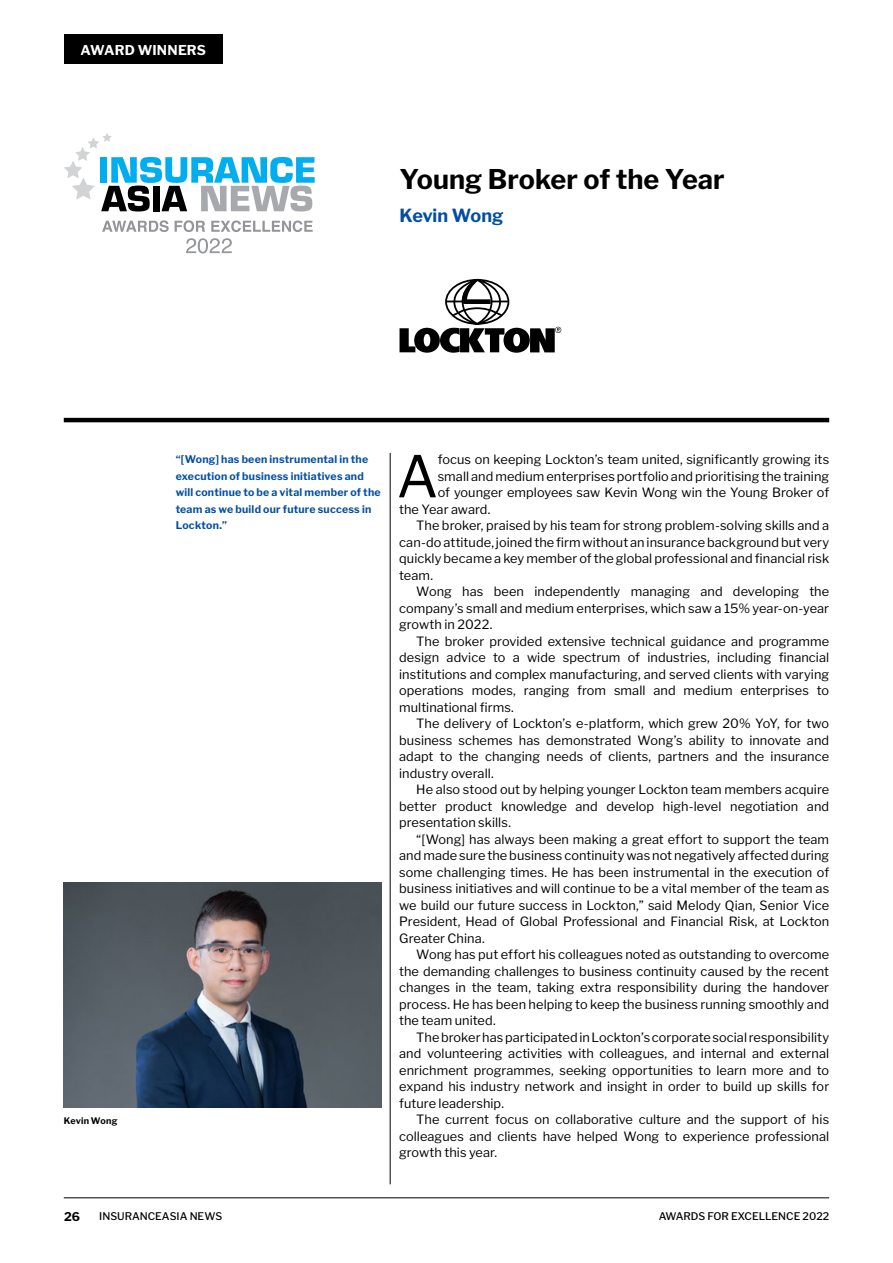
<style>
.page{position:relative;width:893px;height:1263px;background:#fff}
.page>*{position:absolute;margin:0;border:0;box-sizing:border-box;transform-origin:0 0}
.t1{font:57.15px "Libre Franklin";color:#000}
.t2{font:700 27px "Libre Franklin";color:#000}
.t3{font:700 18px "Libre Franklin";letter-spacing:-.005em;color:#034ea2}
.t4{font:700 13.5px "Libre Franklin";letter-spacing:.01em;color:#fff}
.t5{font:12.75px "Libre Franklin";letter-spacing:.005em;color:#000}
.t6{font:700 12px "Libre Franklin";color:#000}
.t7{font:700 10.5px/16.5px "Libre Franklin";letter-spacing:.025em;color:#034ea2}
.t8{font:500 10.5px "Libre Franklin";color:#000}
.t9{font:700 9px "Libre Franklin";letter-spacing:.02em;color:#000}
</style>
<div class="page">
<hr style="left:64px;top:1197px;width:765px;height:1px;background:#000">
<div style="left:64px;top:34px;width:159px;height:30px;background:#000"></div>
<hr style="left:64px;top:418px;width:765px;height:4px;background:#000">
<hr style="left:390px;top:453px;width:1px;height:731px;background:#000">
<svg style="left:400px;top:279px;width:161px;height:74px"></svg>
<svg style="left:186px;top:238px;width:46px;height:15px"></svg>
<svg style="left:64px;top:133px;width:251px;height:78px"></svg>
<svg style="left:102px;top:220px;width:67px;height:12px"></svg>
<svg style="left:175px;top:220px;width:30px;height:12px"></svg>
<svg style="left:211px;top:220px;width:102px;height:12px"></svg>
<img style="left:64px;top:883px;width:318px;height:225px">
<p class="t4" style="left:81px;top:42px;width:127px">AWARD WINNERS</p>
<h2 class="t2" style="left:400px;top:163px;width:327px">Young Broker of the Year</h2>
<h3 class="t3" style="left:400px;top:205px;width:105px">Kevin Wong</h3>
<p class="t9" style="left:64px;top:1115px;width:55px">Kevin Wong</p>
<p class="t7" style="left:176px;top:451px;width:206px">“[Wong] has been instrumental in the execution of business initiatives and will continue to be a vital member of the team as we build our future success in<br>Lockton.”</p>
<h1 class="t1" style="left:397px;top:442px;width:43px">A</h1>
<p class="t5" style="left:438px;top:452px;width:393px">focus on keeping Lockton’s team united, significantly growing its</p>
<p class="t5" style="left:438px;top:468px;width:393px">small and medium enterprises portfolio and prioritising the training</p>
<p class="t5" style="left:438px;top:485px;width:393px">of younger employees saw Kevin Wong win the Young Broker of</p>
<p class="t5" style="left:399px;top:501px;width:93px">the Year award.</p>
<p class="t5" style="left:416px;top:518px;width:414px">The broker, praised by his team for strong problem-solving skills and a</p>
<p class="t5" style="left:399px;top:534px;width:431px">can-do attitude, joined the firm without an insurance background but very</p>
<p class="t5" style="left:399px;top:551px;width:431px">quickly became a key member of the global professional and financial risk</p>
<p class="t5" style="left:399px;top:567px;width:35px">team.</p>
<p class="t5" style="left:416px;top:584px;width:414px">Wong has been independently managing and developing the</p>
<p class="t5" style="left:399px;top:600px;width:431px">company’s small and medium enterprises, which saw a 15% year-on-year</p>
<p class="t5" style="left:399px;top:617px;width:95px">growth in 2022.</p>
<p class="t5" style="left:416px;top:633px;width:414px">The broker provided extensive technical guidance and programme</p>
<p class="t5" style="left:399px;top:650px;width:431px">design advice to a wide spectrum of industries, including financial</p>
<p class="t5" style="left:399px;top:666px;width:431px">institutions and complex manufacturing, and served clients with varying</p>
<p class="t5" style="left:399px;top:683px;width:431px">operations modes, ranging from small and medium enterprises to</p>
<p class="t5" style="left:399px;top:699px;width:116px">multinational firms.</p>
<p class="t5" style="left:416px;top:716px;width:414px">The delivery of Lockton’s e-platform, which grew 20% YoY, for two</p>
<p class="t5" style="left:399px;top:732px;width:431px">business schemes has demonstrated Wong’s ability to innovate and</p>
<p class="t5" style="left:399px;top:749px;width:431px">adapt to the changing needs of clients, partners and the insurance</p>
<p class="t5" style="left:399px;top:765px;width:96px">industry overall.</p>
<p class="t5" style="left:416px;top:782px;width:414px">He also stood out by helping younger Lockton team members acquire</p>
<p class="t5" style="left:399px;top:798px;width:431px">better product knowledge and develop high-level negotiation and</p>
<p class="t5" style="left:399px;top:815px;width:113px">presentation skills.</p>
<p class="t5" style="left:416px;top:831px;width:414px">“[Wong] has always been making a great effort to support the team</p>
<p class="t5" style="left:399px;top:848px;width:431px">and made sure the business continuity was not negatively affected during</p>
<p class="t5" style="left:399px;top:864px;width:431px">some challenging times. He has been instrumental in the execution of</p>
<p class="t5" style="left:399px;top:881px;width:431px">business initiatives and will continue to be a vital member of the team as</p>
<p class="t5" style="left:399px;top:897px;width:431px">we build our future success in Lockton,” said Melody Qian, Senior Vice</p>
<p class="t5" style="left:399px;top:914px;width:431px">President, Head of Global Professional and Financial Risk, at Lockton</p>
<p class="t5" style="left:399px;top:930px;width:87px">Greater China.</p>
<p class="t5" style="left:416px;top:947px;width:414px">Wong has put effort his colleagues noted as outstanding to overcome</p>
<p class="t5" style="left:399px;top:963px;width:431px">the demanding challenges to business continuity caused by the recent</p>
<p class="t5" style="left:399px;top:980px;width:431px">changes in the team, taking extra responsibility during the handover</p>
<p class="t5" style="left:399px;top:996px;width:431px">process. He has been helping to keep the business running smoothly and</p>
<p class="t5" style="left:399px;top:1013px;width:98px">the team united.</p>
<p class="t5" style="left:416px;top:1029px;width:414px">The broker has participated in Lockton’s corporate social responsibility</p>
<p class="t5" style="left:399px;top:1046px;width:431px">and volunteering activities with colleagues, and internal and external</p>
<p class="t5" style="left:399px;top:1062px;width:431px">enrichment programmes, seeking opportunities to learn more and to</p>
<p class="t5" style="left:399px;top:1079px;width:431px">expand his industry network and insight in order to build up skills for</p>
<p class="t5" style="left:399px;top:1095px;width:106px">future leadership.</p>
<p class="t5" style="left:416px;top:1112px;width:414px">The current focus on collaborative culture and the support of his</p>
<p class="t5" style="left:399px;top:1128px;width:431px">colleagues and clients have helped Wong to experience professional</p>
<p class="t5" style="left:399px;top:1145px;width:99px">growth this year.</p>
<p class="t6" style="left:64px;top:1210px;width:17px">26</p>
<p class="t8" style="left:99px;top:1210px;width:124px">INSURANCEASIA NEWS</p>
<p class="t8" style="left:659px;top:1210px;width:172px">AWARDS FOR EXCELLENCE 2022</p>
</div>
